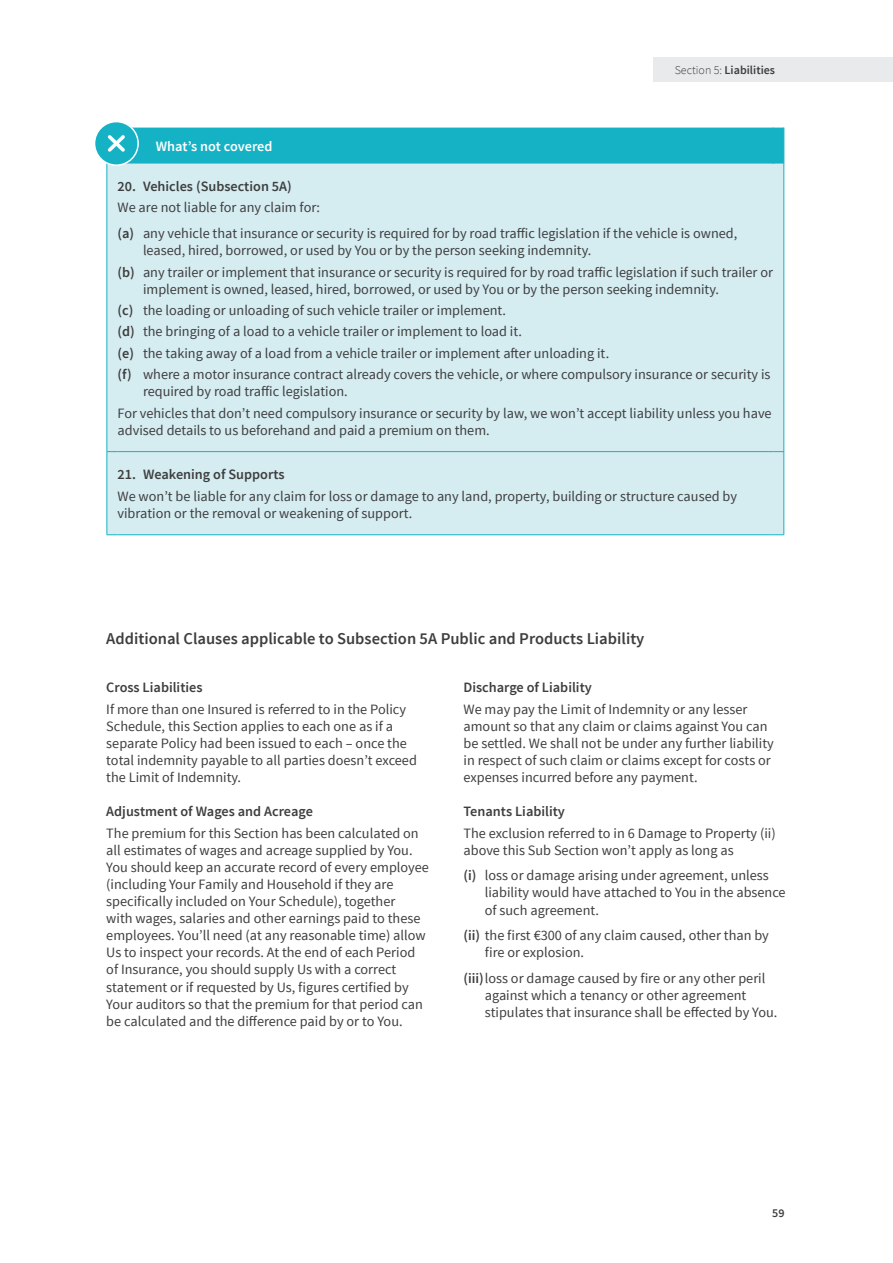
<style>
.page{position:relative;width:893px;height:1263px;background:#fff}
.page>*{position:absolute;margin:0;border:0;box-sizing:border-box;transform-origin:0 0}
._3_Sub_Heading{font:600 16.5px "Source Sans Pro";color:#3e3e3f}
.Body{font:14.25px/17.1px "Source Sans Pro";color:#3e3e3f}
.Table__Body{font:14.25px/17.1px "Source Sans Pro";color:#3e3e3f}
._4_Subheading{font:600 14.25px "Source Sans Pro";color:#3e3e3f}
.Table__White_Semibol{font:600 14.25px "Source Sans Pro";color:#fff}
.t1{font:600 12px "Source Sans Pro";color:#3e3e3f}
.s1{font-weight:300}
.s2{font-weight:600}
</style>
<div class="page">
<div style="left:653px;top:57px;width:240px;height:24px;background:#e9eaeb"></div>
<div style="left:107px;top:164px;width:676px;height:370px;background:#d5ecf1"></div>
<hr style="left:106px;top:164px;width:1px;height:287px;background:#15b2c5">
<hr style="left:106px;top:452px;width:1px;height:82px;background:#15b2c5">
<hr style="left:117px;top:451px;width:656px;height:1px;background:#15b2c5">
<hr style="left:117px;top:534px;width:656px;height:1px;background:#15b2c5">
<hr style="left:783px;top:164px;width:1px;height:287px;background:#15b2c5">
<hr style="left:783px;top:452px;width:1px;height:82px;background:#15b2c5">
<div style="left:95px;top:122px;width:43px;height:43px;background:#15b2c5;border-radius:50%"></div>
<div style="left:94px;top:121px;width:45px;height:45px;border:2px solid #fff;border-radius:50%"></div>
<div style="left:107px;top:128px;width:677px;height:36px;background:#15b2c5"></div>
<p class="t1" style="left:675px;top:62px;width:102px"><span class="s1">Section 5:</span> Liabilities</p>
<p class="Table__White_Semibol" style="left:156px;top:137px;width:118px">What’s not covered</p>
<p class="_4_Subheading" style="left:117px;top:177px;width:176px">20. Vehicles (Subsection 5A)</p>
<p class="Table__Body" style="left:117px;top:199px;width:204px">We are not liable for any claim for:</p>
<p class="Body" style="left:143px;top:225px;width:596px;text-indent:-26px"><span class="s2">(a)</span> any vehicle that insurance or security is required for by road traffic legislation if the vehicle is owned, leased, hired, borrowed, or used by You or by the person seeking indemnity.</p>
<p class="Body" style="left:143px;top:263px;width:632px;text-indent:-26px"><span class="s2">(b)</span> any trailer or implement that insurance or security is required for by road traffic legislation if such trailer or implement is owned, leased, hired, borrowed, or used by You or by the person seeking indemnity.</p>
<p class="Body" style="left:117px;top:302px;width:390px"><span class="s2">(c)</span> the loading or unloading of such vehicle trailer or implement.</p>
<p class="Body" style="left:117px;top:323px;width:406px"><span class="s2">(d)</span> the bringing of a load to a vehicle trailer or implement to load it.</p>
<p class="Body" style="left:117px;top:345px;width:493px"><span class="s2">(e)</span> the taking away of a load from a vehicle trailer or implement after unloading it.</p>
<p class="Body" style="left:143px;top:366px;width:629px;text-indent:-26px"><span class="s2">(f)</span> where a motor insurance contract already covers the vehicle, or where compulsory insurance or security is required by road traffic legislation.</p>
<p class="Table__Body" style="left:117px;top:404px;width:656px">For vehicles that don’t need compulsory insurance or security by law, we won’t accept liability unless you have advised details to us beforehand and paid a premium on them.</p>
<p class="_4_Subheading" style="left:117px;top:466px;width:169px">21. Weakening of Supports</p>
<p class="Table__Body" style="left:117px;top:488px;width:621px">We won’t be liable for any claim for loss or damage to any land, property, building or structure caused by vibration or the removal or weakening of support.</p>
<p class="_3_Sub_Heading" style="left:106px;top:628px;width:540px">Additional Clauses applicable to Subsection 5A Public and Products Liability</p>
<p class="_4_Subheading" style="left:106px;top:679px;width:98px">Cross Liabilities</p>
<p class="Body" style="left:106px;top:701px;width:312px">If more than one Insured is referred to in the Policy Schedule, this Section applies to each one as if a separate Policy had been issued to each – once the total indemnity payable to all parties doesn’t exceed the Limit of Indemnity.</p>
<p class="_4_Subheading" style="left:106px;top:802px;width:208px">Adjustment of Wages and Acreage</p>
<p class="Body" style="left:106px;top:824px;width:324px">The premium for this Section has been calculated on all estimates of wages and acreage supplied by You.<br>You should keep an accurate record of every employee (including Your Family and Household if they are specifically included on Your Schedule), together<br>with wages, salaries and other earnings paid to these employees. You’ll need (at any reasonable time) allow Us to inspect your records. At the end of each Period of Insurance, you should supply Us with a correct statement or if requested by Us, figures certified by Your auditors so that the premium for that period can be calculated and the difference paid by or to You.</p>
<p class="_4_Subheading" style="left:463px;top:679px;width:130px">Discharge of Liability</p>
<p class="Body" style="left:463px;top:701px;width:312px">We may pay the Limit of Indemnity or any lesser amount so that any claim or claims against You can be settled. We shall not be under any further liability in respect of such claim or claims except for costs or expenses incurred before any payment.</p>
<p class="_4_Subheading" style="left:463px;top:802px;width:103px">Tenants Liability</p>
<p class="Body" style="left:463px;top:824px;width:314px">The exclusion referred to in 6 Damage to Property (ii) above this Sub Section won’t apply as long as</p>
<p class="Body" style="left:485px;top:867px;width:302px;text-indent:-21px"><span class="s2">(i)</span> loss or damage arising under agreement, unless liability would have attached to You in the absence of such agreement.</p>
<p class="Body" style="left:485px;top:927px;width:286px;text-indent:-21px"><span class="s2">(ii)</span> the first €300 of any claim caused, other than by fire or explosion.</p>
<p class="Body" style="left:485px;top:970px;width:294px;text-indent:-21px"><span class="s2">(iii)</span>loss or damage caused by fire or any other peril against which a tenancy or other agreement stipulates that insurance shall be effected by You.</p>
<p class="t1" style="left:772px;top:1206px;width:14px">59</p>
</div>
